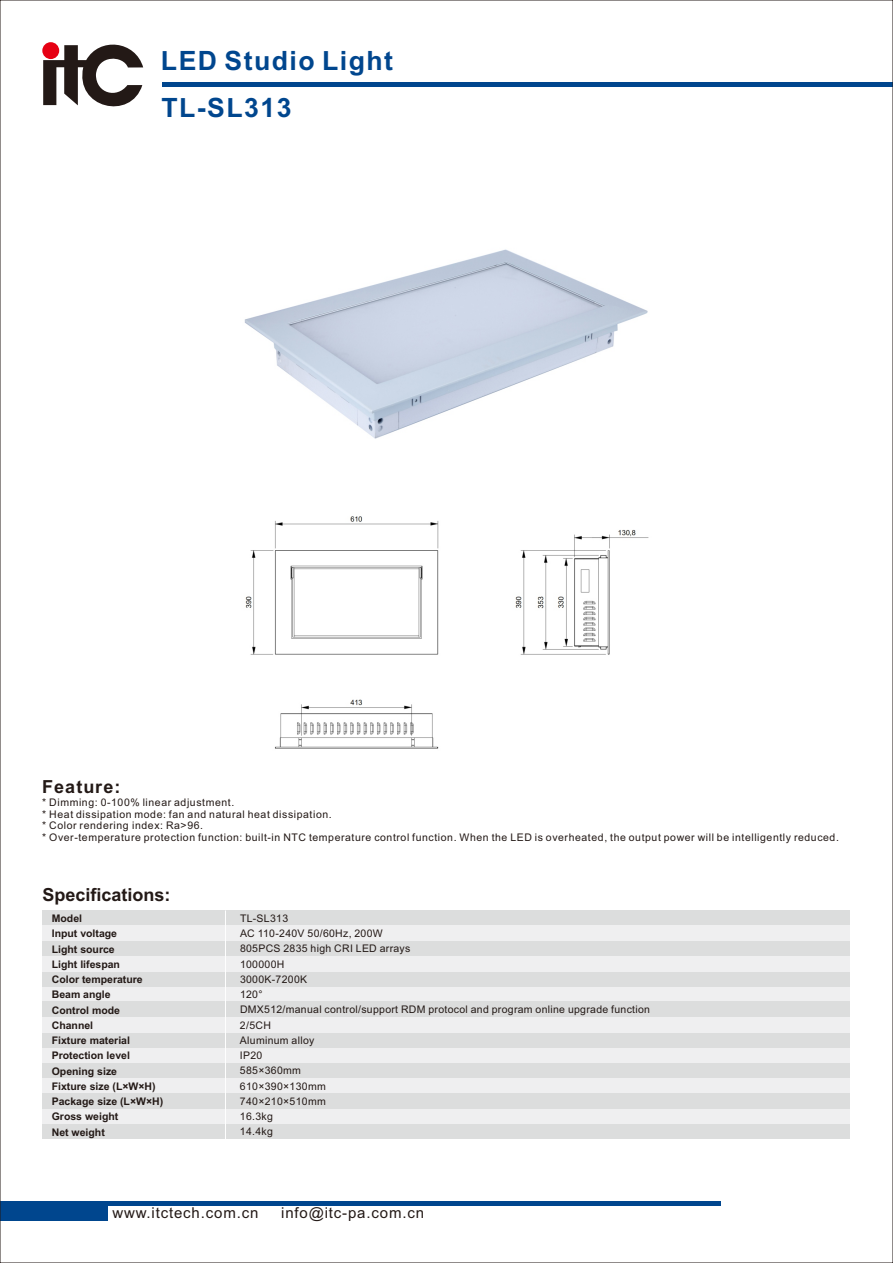
<style>
.page{position:relative;width:893px;height:1263px;background:#fff}
.page>*{position:absolute;margin:0;border:0;box-sizing:border-box;transform-origin:0 0}
.t1{font:700 26.55px "Arial";letter-spacing:.055em;color:#00468e}
.t2{font:700 18px "Arial";color:#231916}
.t3{font:700 18px "Arial";letter-spacing:.055em;color:#231916}
.t4{font:15px "Arial";letter-spacing:.055em;color:#231916}
.t5{font:10.5px/11.7px "Arial";letter-spacing:.055em;color:#231916}
.t6{font:10.5px/15.3px "Arial";letter-spacing:.03em;color:#231916}
.t7{font:700 10.5px/15.3px "Arial";color:#231916}
</style>
<div class="page">
<hr style="left:0;top:1202px;width:720px;height:4px;background:#00468e">
<div style="left:0;top:1202px;width:108px;height:18px;background:#00468e"></div>
<hr style="left:163px;top:82px;width:730px;height:4px;background:#00468e">
<svg style="left:43px;top:42px;width:100px;height:65px"></svg>
<div style="left:42px;top:910px;width:808px;height:229px;background:#efeff0"></div>
<div style="left:42px;top:910px;width:808px;height:15px;background:#dcdddd"></div>
<div style="left:42px;top:941px;width:808px;height:15px;background:#dcdddd"></div>
<div style="left:42px;top:972px;width:808px;height:15px;background:#dcdddd"></div>
<div style="left:42px;top:1001px;width:808px;height:16px;background:#dcdddd"></div>
<div style="left:42px;top:1032px;width:808px;height:15px;background:#dcdddd"></div>
<div style="left:42px;top:1063px;width:808px;height:15px;background:#dcdddd"></div>
<div style="left:42px;top:1093px;width:808px;height:15px;background:#dcdddd"></div>
<div style="left:42px;top:1124px;width:808px;height:15px;background:#dcdddd"></div>
<hr style="left:225px;top:910px;width:1px;height:229px;background:#fff">
<img style="left:244px;top:249px;width:404px;height:190px">
<img style="left:245px;top:516px;width:404px;height:233px">
<h1 class="t1" style="left:161px;top:51px;width:234px">LED Studio Light</h1>
<h1 class="t1" style="left:161px;top:98px;width:132px">TL-SL313</h1>
<h2 class="t3" style="left:42px;top:779px;width:80px">Feature:</h2>
<p class="t5" style="left:42px;top:797px;width:798px">* Dimming: 0-100% linear adjustment.<br>* Heat dissipation mode: fan and natural heat dissipation.<br>* Color rendering index: Ra&gt;96.<br>* Over-temperature protection function: built-in NTC temperature control function. When the LED is overheated, the output power will be intelligently reduced.</p>
<h2 class="t2" style="left:42px;top:888px;width:130px">Specifications:</h2>
<p class="t7" style="left:52px;top:912px;width:113px">Model<br>Input voltage<br>Light source<br>Light lifespan<br>Color temperature<br>Beam angle<br>Control mode<br>Channel<br>Fixture material<br>Protection level<br>Opening size<br>Fixture size (L×W×H)<br>Package size (L×W×H)<br>Gross weight<br>Net weight</p>
<p class="t6" style="left:240px;top:911px;width:412px">TL-SL313<br>AC 110-240V 50/60Hz, 200W<br>805PCS 2835 high CRI LED arrays<br>100000H<br>3000K-7200K<br>120°<br>DMX512/manual control/support RDM protocol and program online upgrade function<br>2/5CH<br>Aluminum alloy<br>IP20<br>585×360mm<br>610×390×130mm<br>740×210×510mm<br>16.3kg<br>14.4kg</p>
<h3 class="t4" style="left:112px;top:1207px;width:147px">www.itctech.com.cn</h3>
<h3 class="t4" style="left:281px;top:1207px;width:144px">info@itc-pa.com.cn</h3>
</div>
